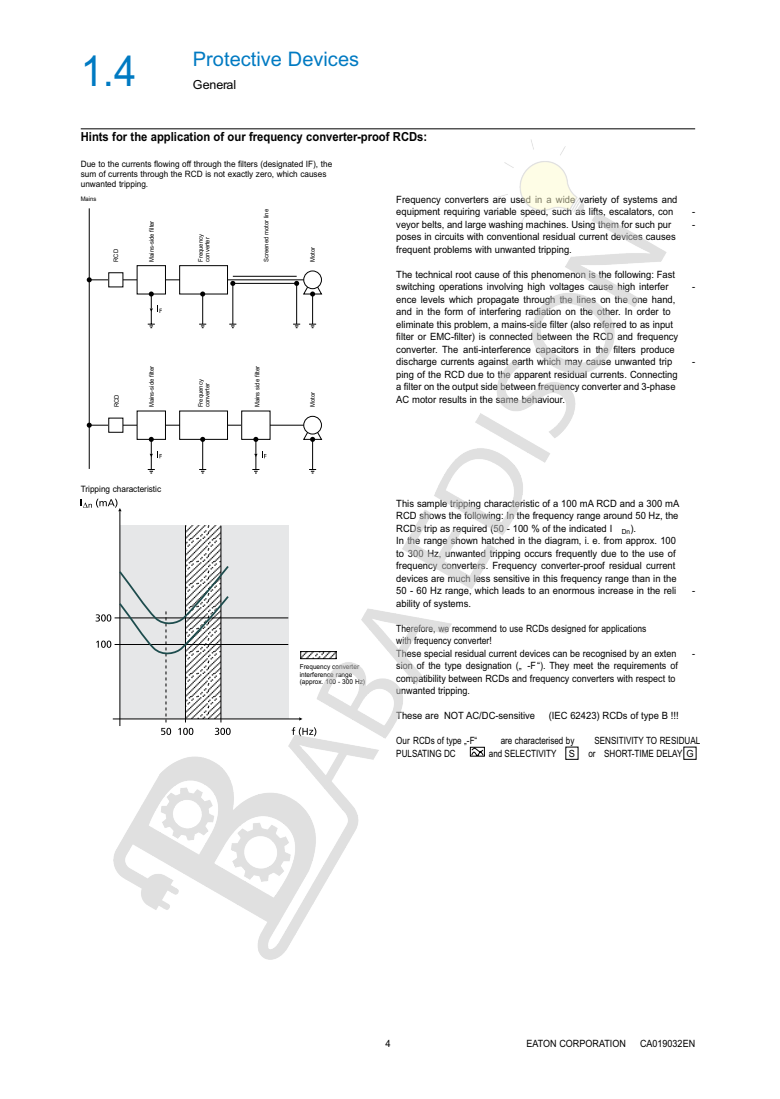
<style>
.page{position:relative;width:780px;height:1099px;background:#fff}
.page>*{position:absolute;margin:0;border:0;box-sizing:border-box;transform-origin:0 0}
.t1{font:42.5px "Arial";color:#007ac2;scale:.94 1}
.t2{font:20px "Arial";color:#007ac2}
.t3{font:700 12.5px "Arial";color:#000;scale:.9 1}
.t4{font:12.5px "Arial";letter-spacing:-.01em;color:#000}
.t5{font:10px/12.5px "Arial";color:#000;scale:.94 1}
.t6{font:10px/12.5px "Arial";color:#000;scale:.9 1}
.t7{font:10px/12.5px "Arial";color:#000;scale:.85 1}
.t8{font:10px "Arial";color:#000;scale:.81 1}
.t9{font:8.75px/10px "Arial";color:#000;scale:.94 1}
.t10{font:6.88px/7.5px "Arial";color:#000;scale:.94 1}
.t11{font:6.25px/6.9px "Arial";color:#000;scale:.94 1}
.s1{font-size:9.88px}
</style>
<div class="page">
<hr style="left:81px;top:129px;width:614px;height:1px;background:#000">
<hr style="left:89px;top:208px;width:1px;height:261px;background:#000">
<hr style="left:89px;top:279px;width:222px;height:1px;background:#000">
<svg style="left:87px;top:277px;width:5px;height:5px"></svg>
<hr style="left:89px;top:425px;width:222px;height:1px;background:#000">
<svg style="left:87px;top:422px;width:5px;height:5px"></svg>
<div style="left:109px;top:273px;width:14px;height:14px;background:#fff"></div>
<div style="left:109px;top:418px;width:14px;height:14px;background:#fff"></div>
<svg style="left:81px;top:498px;width:32px;height:10px"></svg>
<svg style="left:96px;top:614px;width:15px;height:7px"></svg>
<svg style="left:96px;top:640px;width:15px;height:7px"></svg>
<img style="left:113px;top:139px;width:553px;height:820px">
<h1 class="t1" style="left:81px;top:55px;width:61px">1.4</h1>
<h2 class="t2" style="left:193px;top:52px;width:168px">Protective Devices</h2>
<p class="t4" style="left:193px;top:80px;width:45px">General</p>
<p class="t3" style="left:81px;top:132px;width:386px">Hints for the application of our frequency converter-proof RCDs:</p>
<p class="t9" style="left:81px;top:159px;width:269px">Due to the currents flowing off through the filters (designated IF), the sum of currents through the RCD is not exactly zero, which causes unwanted tripping.</p>
<p class="t11" style="left:81px;top:196px;width:18px">Mains</p>
<p class="t11" style="left:113px;top:262px;width:15px;rotate:-90deg">RCD</p>
<p class="t11" style="left:149px;top:262px;width:46px;rotate:-90deg">Mains-side filter</p>
<p class="t11" style="left:114px;top:407px;width:15px;rotate:-90deg">RCD</p>
<p class="t11" style="left:149px;top:407px;width:46px;rotate:-90deg">Mains-side filter</p>
<p class="t11" style="left:198px;top:262px;width:31px;rotate:-90deg">Frequency converter</p>
<p class="t11" style="left:198px;top:407px;width:31px;rotate:-90deg">Frequency converter</p>
<p class="t11" style="left:263px;top:262px;width:58px;rotate:-90deg">Screened motor line</p>
<p class="t11" style="left:254px;top:407px;width:45px;rotate:-90deg">Mains side filter</p>
<p class="t11" style="left:310px;top:262px;width:18px;rotate:-90deg">Motor</p>
<p class="t11" style="left:310px;top:407px;width:18px;rotate:-90deg">Motor</p>
<p class="t5" style="left:396px;top:194px;width:300px">Frequency converters are used in a wide variety of systems and equipment requiring variable speed, such as lifts, escalators, con</p>
<p class="t5" style="left:692px;top:206px;width:5px">-</p>
<p class="t5" style="left:396px;top:219px;width:294px">veyor belts, and large washing machines. Using them for such pur</p>
<p class="t5" style="left:692px;top:219px;width:5px">-</p>
<p class="t5" style="left:396px;top:231px;width:299px">poses in circuits with conventional residual current devices causes frequent problems with unwanted tripping.</p>
<p class="t5" style="left:396px;top:269px;width:298px">The technical root cause of this phenomenon is the following: Fast switching operations involving high voltages cause high interfer</p>
<p class="t5" style="left:692px;top:281px;width:5px">-</p>
<p class="t5" style="left:396px;top:294px;width:301px">ence levels which propagate through the lines on the one hand, and in the form of interfering radiation on the other. In order to eliminate this problem, a mains-side filter (also referred to as input filter or EMC-filter) is connected between the RCD and frequency converter. The anti-interference capacitors in the filters produce discharge currents against earth which may cause unwanted trip</p>
<p class="t5" style="left:396px;top:369px;width:301px">ping of the RCD due to the apparent residual currents. Connecting a filter on the output side between frequency converter and 3-phase<br>AC motor results in the same behaviour.</p>
<p class="t5" style="left:692px;top:356px;width:5px">-</p>
<p class="t9" style="left:81px;top:485px;width:87px">Tripping characteristic</p>
<p class="t10" style="left:300px;top:663px;width:71px">Frequency converter interference range (approx. 100 - 300 Hz)</p>
<p class="t5" style="left:396px;top:498px;width:302px">This sample tripping characteristic of a 100 mA RCD and a 300 mA RCD shows the following: In the frequency range around 50 Hz, the RCDs trip as required (50 - 100 % of the indicated I <sub>Dn</sub>).<br>In the range shown hatched in the diagram, i. e. from approx. 100 to 300 Hz, unwanted tripping occurs frequently due to the use of frequency converters. Frequency converter-proof residual current devices are much less sensitive in this frequency range than in the 50 - 60 Hz range, which leads to an enormous increase in the reli</p>
<p class="t5" style="left:396px;top:598px;width:81px">ability of systems.</p>
<p class="t7" style="left:396px;top:623px;width:331px">Therefore, we recommend to use RCDs designed for applications<br>with frequency converter!<br>These special residual current devices can be recognised by an exten</p>
<p class="t5" style="left:692px;top:585px;width:5px">-</p>
<p class="t6" style="left:692px;top:648px;width:5px">-</p>
<p class="t6" style="left:396px;top:660px;width:314px">sion of the type designation („ -F“). They meet the requirements of compatibility between RCDs and frequency converters with respect to unwanted tripping.</p>
<p class="t5" style="left:396px;top:710px;width:149px">These are NOT AC/DC-sensitive</p>
<p class="t5" style="left:548px;top:710px;width:140px">(IEC 62423) RCDs of type B !!!</p>
<p class="t8" style="left:396px;top:737px;width:101px">Our RCDs of type „-F“</p>
<p class="t8" style="left:500px;top:737px;width:93px">are characterised by</p>
<p class="t8" style="left:594px;top:737px;width:132px">SENSITIVITY TO RESIDUAL</p>
<p class="t8" style="left:396px;top:749px;width:75px">PULSATING DC</p>
<p class="t8" style="left:489px;top:749px;width:108px">and SELECTIVITY <span class="s1">S</span></p>
<p class="t8" style="left:588px;top:749px;width:131px">or SHORT-TIME DELAY <span class="s1">G</span></p>
<p class="t5" style="left:385px;top:1037px;width:7px">4</p>
<p class="t6" style="left:526px;top:1038px;width:112px">EATON CORPORATION</p>
<p class="t6" style="left:640px;top:1038px;width:63px">CA019032EN</p>
</div>
